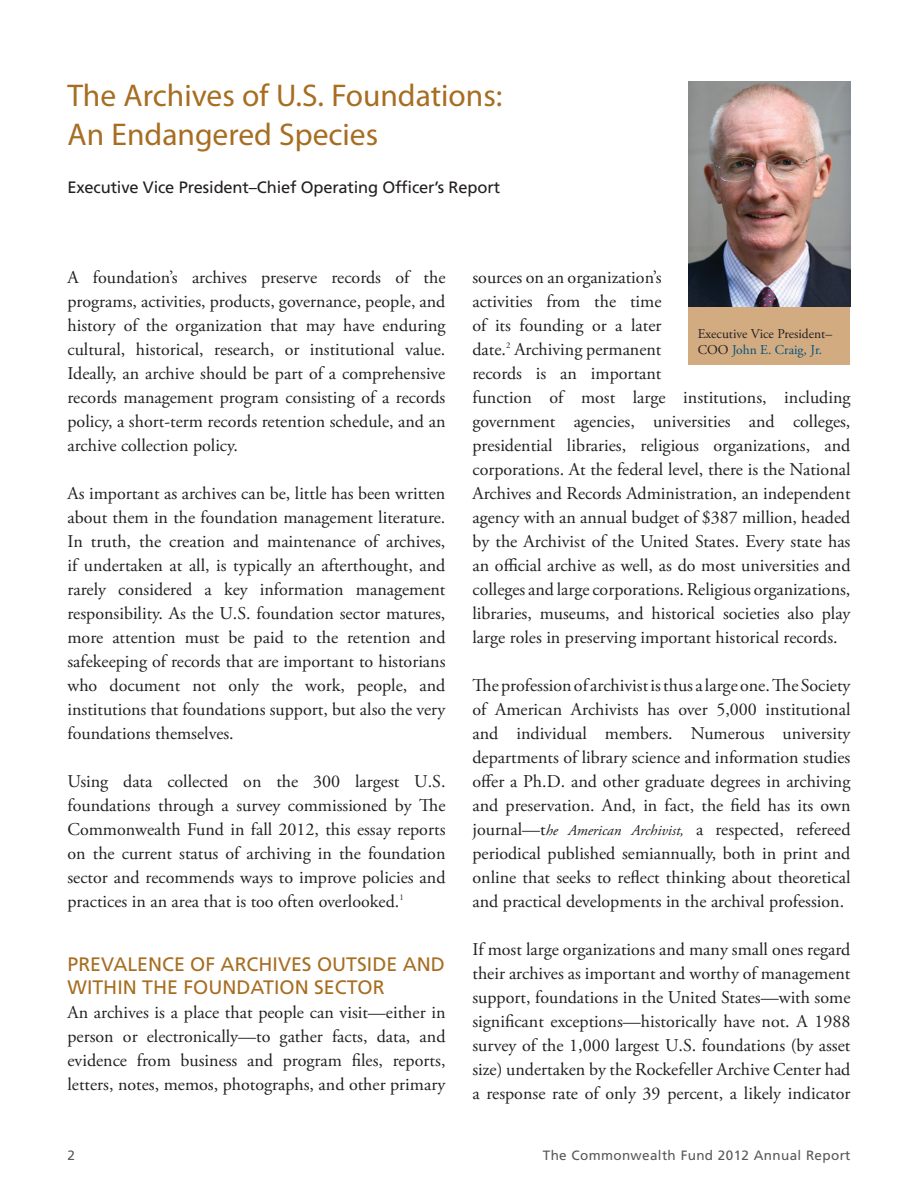
<style>
.page{position:relative;width:918px;height:1188px;background:#fff}
.page>*{position:absolute;margin:0;border:0;box-sizing:border-box;transform-origin:0 0}
.t1{font:31.5px/39px "Myriad Pro";color:#a76e22}
.t2{font:19.5px/23.4px "Frutiger LT Std";color:#a76e22}
.t3{font:18px/24px "Adobe Garamond Pro";color:#231f20;text-align:justify}
.t4{font:16.5px "Frutiger LT Std";letter-spacing:-.01em;color:#231f20}
.t5{font:13.5px/16.2px "Adobe Garamond Pro";color:#231f20}
.t6{font:13.5px "Frutiger LT Std";letter-spacing:.025em;color:#57585a}
.s1{font-style:italic;font-size:15px}
.s2{color:#005480}
</style>
<div class="page">
<div style="left:688px;top:297px;width:162px;height:68px;background:#d2ab81"></div>
<img style="left:688px;top:82px;width:162px;height:225px">
<h1 class="t1" style="left:68px;top:76px;width:436px">The Archives of U.S. Foundations:<br>An Endangered Species</h1>
<p class="t4" style="left:68px;top:178px;width:434px">Executive Vice President–Chief Operating Officer’s Report</p>
<p class="t3" style="left:68px;top:266px;width:380px">A foundation’s archives preserve records of the programs, activities, products, governance, people, and history of the organization that may have enduring cultural, historical, research, or institutional value.<br>Ideally, an archive should be part of a comprehensive records management program consisting of a records policy, a short-term records retention schedule, and an archive collection policy.</p>
<p class="t3" style="left:68px;top:482px;width:380px">As important as archives can be, little has been written about them in the foundation management literature.<br>In truth, the creation and maintenance of archives, if undertaken at all, is typically an afterthought, and rarely considered a key information management responsibility. As the U.S. foundation sector matures, more attention must be paid to the retention and safekeeping of records that are important to historians who document not only the work, people, and institutions that foundations support, but also the very foundations themselves.</p>
<p class="t3" style="left:68px;top:770px;width:380px">Using data collected on the 300 largest U.S. foundations through a survey commissioned by The Commonwealth Fund in fall 2012, this essay reports on the current status of archiving in the foundation sector and recommends ways to improve policies and practices in an area that is too often overlooked.<sup>1</sup></p>
<p class="t2" style="left:68px;top:952px;width:379px">Prevalence of Archives Outside and<br>Within the Foundation Sector</p>
<p class="t3" style="left:68px;top:1001px;width:380px">An archives is a place that people can visit—either in person or electronically—to gather facts, data, and evidence from business and program files, reports, letters, notes, memos, photographs, and other primary</p>
<p class="t3" style="left:472px;top:266px;width:380px;text-align:left">sources on an organization’s<br>activities from the time<br>of its founding or a later<br>date.<sup>2</sup> Archiving permanent<br>records is an important<br>function of most large institutions, including government agencies, universities and colleges, presidential libraries, religious organizations, and corporations. At the federal level, there is the National Archives and Records Administration, an independent agency with an annual budget of $387 million, headed by the Archivist of the United States. Every state has an official archive as well, as do most universities and colleges and large corporations. Religious organizations, libraries, museums, and historical societies also play large roles in preserving important historical records.</p>
<p class="t3" style="left:472px;top:674px;width:380px">The profession of archivist is thus a large one. The Society of American Archivists has over 5,000 institutional and individual members. Numerous university departments of library science and information studies offer a Ph.D. and other graduate degrees in archiving and preservation. And, in fact, the field has its own journal—t<span class="s1">he American Archivist,</span> a respected, refereed periodical published semiannually, both in print and online that seeks to reflect thinking about theoretical and practical developments in the archival profession.</p>
<p class="t3" style="left:472px;top:938px;width:379px">If most large organizations and many small ones regard their archives as important and worthy of management support, foundations in the United States—with some significant exceptions—historically have not. A 1988 survey of the 1,000 largest U.S. foundations (by asset size) undertaken by the Rockefeller Archive Center had a response rate of only 39 percent, a likely indicator</p>
<p class="t5" style="left:698px;top:326px;width:136px">Executive Vice President–<br>COO <span class="s2">John E. Craig, Jr.</span></p>
<p class="t6" style="left:68px;top:1147px;width:9px">2</p>
<p class="t6" style="left:543px;top:1147px;width:309px">The Commonwealth Fund 2012 Annual Report</p>
</div>
